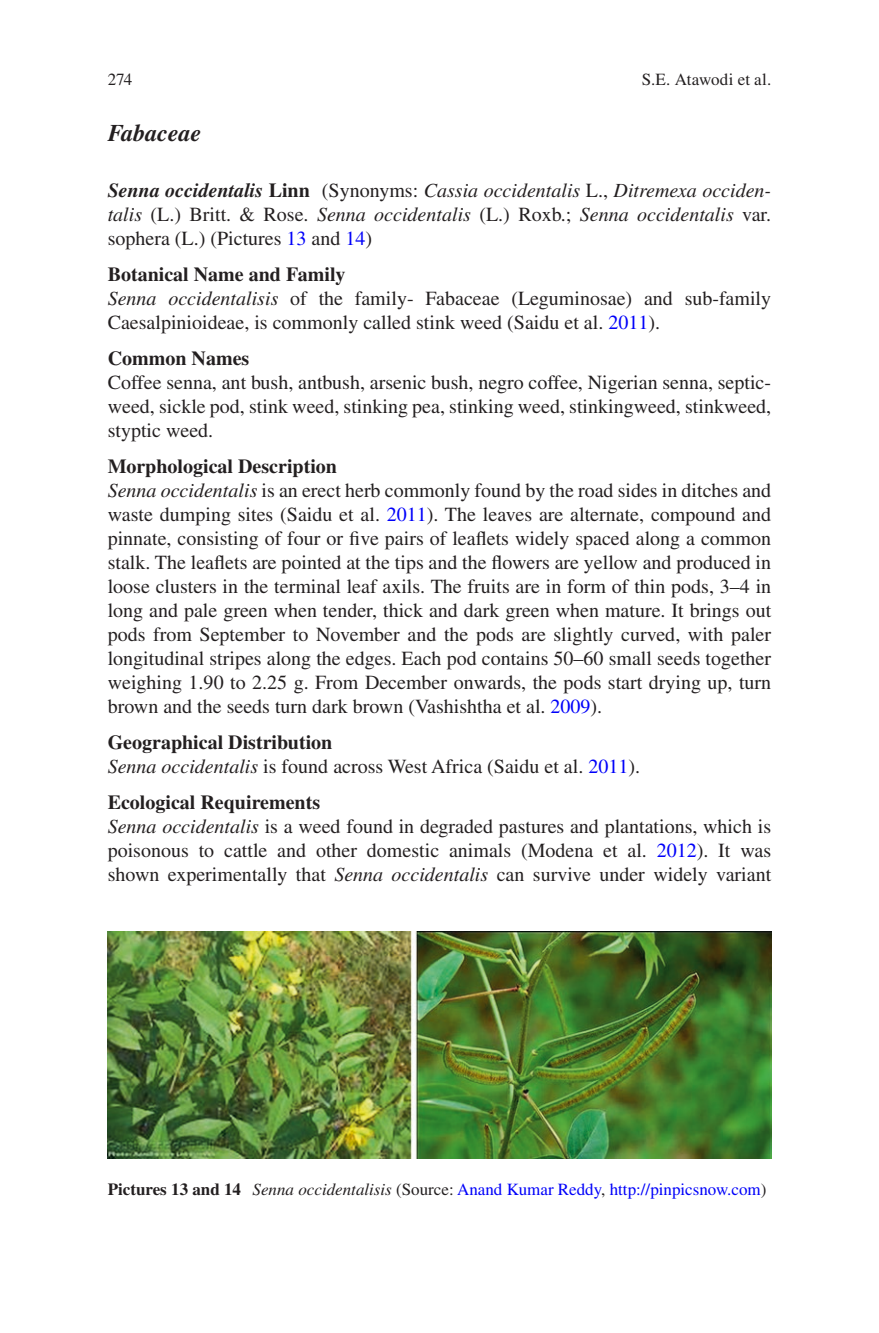
<style>
.page{position:relative;width:879px;height:1333px;background:#fff}
.page>*{position:absolute;margin:0;border:0;box-sizing:border-box;transform-origin:0 0}
.t1{font:italic 700 24px "Ywrmnx Tsdbqs Times LT Std";color:#231f20}
.t2{font:20px/24px "Vsplvm Lxgkvl Times LT Std";color:#231f20;text-align:justify}
.t3{font:italic 20px/24px "Gfsrcy Hpbmkb Times LT Std";color:#231f20}
.t4{font:700 20px "Jwfbtv Btwjjf Times LT Std";color:#231f20}
.t5{font:20px "Qkgwps Kgnpxj Times LT Std";color:#231f20}
.t6{font:17px "Vsplvm Lxgkvl Times LT Std";color:#0000fa}
.t7{font:17px "Vxlvdp Gwclvb Times LT Std";letter-spacing:.01em;color:#231f20}
.t8{font:17px "Vsplvm Lxgkvl Times LT Std";color:#231f20}
.s1{font-family:"Ywrmnx Tsdbqs Times LT Std";font-weight:700}
.s2{font-family:"Jwfbtv Btwjjf Times LT Std";font-weight:700;font-style:normal}
.s3{font-family:"Vsplvm Lxgkvl Times LT Std";font-style:normal}
.s4{font-family:"Qkgwps Kgnpxj Times LT Std";font-style:normal}
.s5{color:#0000fa}
.s6{font-family:"Gfsrcy Hpbmkb Times LT Std";font-style:italic}
.s7{font-family:"Vsplvm Lxgkvl Times LT Std";color:#0000fa}
.s8{font-family:"Vsplvm Lxgkvl Times LT Std"}
.s9{font-family:"Jwfbtv Btwjjf Times LT Std";font-weight:700;color:#231f20}
.s10{font-family:"Gfsrcy Hpbmkb Times LT Std";font-style:italic;color:#231f20}
.s11{color:#231f20}
</style>
<div class="page">
<img style="left:108px;top:931px;width:663px;height:227px">
<p class="t8" style="left:108px;top:70px;width:26px">274</p>
<p class="t1" style="left:108px;top:119px;width:95px">Fabaceae</p>
<p class="t7" style="left:642px;top:70px;width:131px">S.E. Atawodi et al.</p>
<p class="t3" style="left:108px;top:178px;width:665px"><span class="s1">Senna occidentalis</span> <span class="s2">Linn</span> <span class="s3">(Synonyms:</span> Cassia occidentalis <span class="s3">L.,</span> Ditremexa occiden&shy;talis <span class="s4">(L.) Britt. &amp; Rose.</span> Senna occidentalis <span class="s3">(L.) Roxb.;</span> Senna occidentalis <span class="s3">var.</span></p>
<p class="t2" style="left:108px;top:226px;width:266px">sophera (L.) (Pictures <span class="s5">13</span> and <span class="s5">14</span>)</p>
<p class="t4" style="left:108px;top:262px;width:239px">Botanical Name and Family</p>
<p class="t2" style="left:108px;top:286px;width:665px"><span class="s6">Senna occidentalisis</span> of the family- Fabaceae (Leguminosae) and sub-family<br>Caesalpinioideae, is commonly called stink weed (Saidu et al. <span class="s5">2011</span>).</p>
<p class="t4" style="left:108px;top:346px;width:143px">Common Names</p>
<p class="t2" style="left:108px;top:370px;width:665px">Coffee senna, ant bush, antbush, arsenic bush, negro coffee, Nigerian senna, septic&shy;weed, sickle pod, stink weed, stinking pea, stinking weed, stinkingweed, stinkweed, styptic weed.</p>
<p class="t4" style="left:108px;top:454px;width:231px">Morphological Description</p>
<p class="t2" style="left:108px;top:478px;width:665px"><span class="s6">Senna occidentalis</span> is an erect herb commonly found by the road sides in ditches and waste dumping sites (Saidu et al. <span class="s5">2011</span>). The leaves are alternate, compound and pinnate, consisting of four or five pairs of leaflets widely spaced along a common stalk. The leaflets are pointed at the tips and the flowers are yellow and produced in loose clusters in the terminal leaf axils. The fruits are in form of thin pods, 3–4 in long and pale green when tender, thick and dark green when mature. It brings out pods from September to November and the pods are slightly curved, with paler longitudinal stripes along the edges. Each pod contains 50–60 small seeds together weighing 1.90 to 2.25 g. From December onwards, the pods start drying up, turn brown and the seeds turn dark brown (Vashishtha et al. <span class="s5">2009</span>).</p>
<p class="t4" style="left:108px;top:730px;width:226px">Geographical Distribution</p>
<p class="t5" style="left:108px;top:755px;width:534px"><span class="s6">Senna occidentalis</span> is found across West Africa (Saidu et al. <span class="s7">2011</span><span class="s8">).</span></p>
<p class="t4" style="left:108px;top:790px;width:214px">Ecological Requirements</p>
<p class="t2" style="left:108px;top:814px;width:665px"><span class="s6">Senna occidentalis</span> is a weed found in degraded pastures and plantations, which is poisonous to cattle and other domestic animals (Modena et al. <span class="s5">2012</span>). It was shown experimentally that <span class="s6">Senna occidentalis</span> can survive under widely variant</p>
<p class="t6" style="left:108px;top:1179px;width:660px"><span class="s9">Pictures 13 and 14</span> <span class="s10">Senna occidentalisis</span> <span class="s11">(Source:</span> Anand Kumar Reddy<span class="s11">,</span> http://pinpicsnow.com<span class="s11">)</span></p>
</div>
